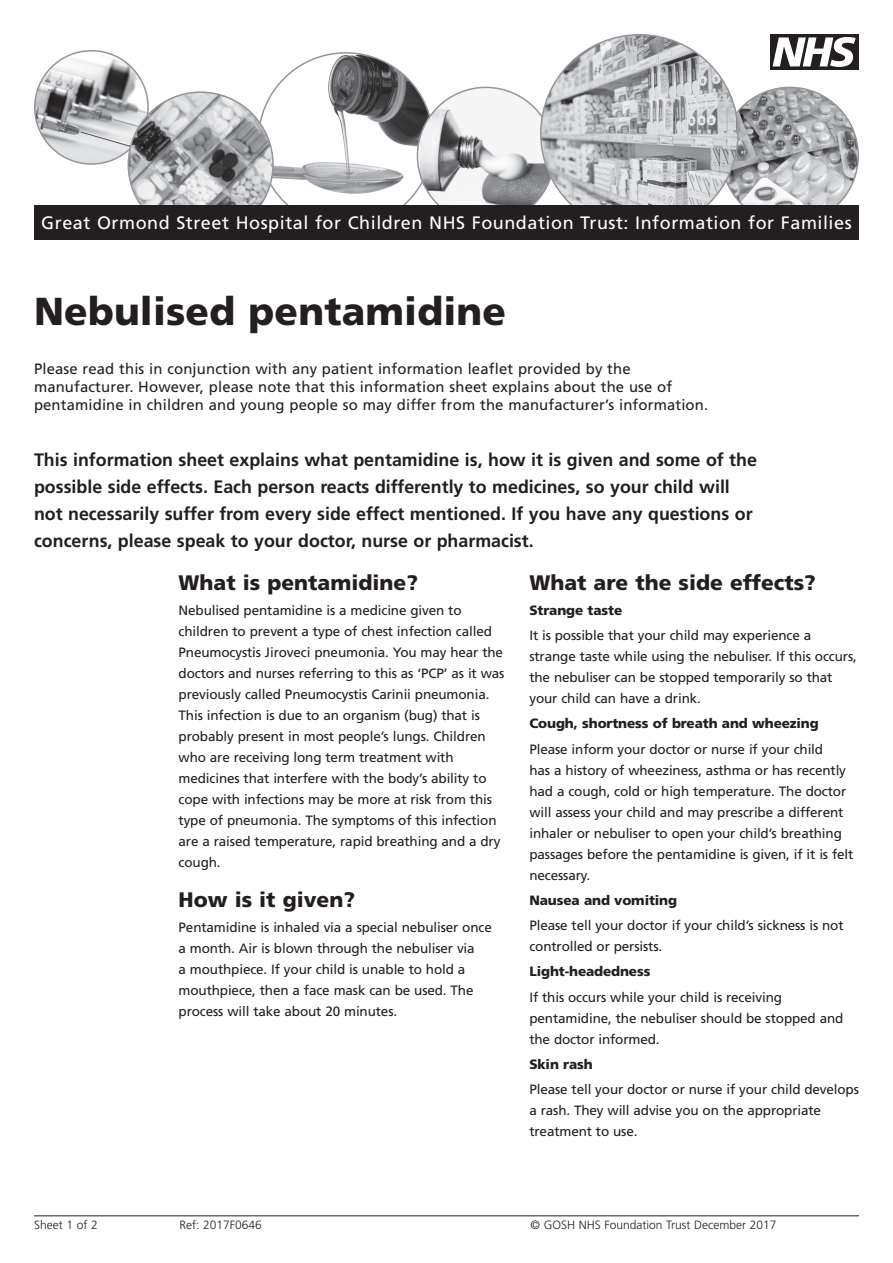
<style>
.page{position:relative;width:893px;height:1263px;background:#fff}
.page>*{position:absolute;margin:0;border:0;box-sizing:border-box;transform-origin:0 0}
.t1{font:900 39px "Frutiger";letter-spacing:.005em;color:#231f20}
.t2{font:900 21px "Frutiger";color:#231f20}
.t3{font:700 18px/27px "Frutiger";color:#231f20}
.t4{font:18px "Frutiger";letter-spacing:.03em;color:#fff}
.t5{font:15px/18px "Frutiger";letter-spacing:.01em;color:#231f20}
.t6{font:13.5px/21px "Frutiger";letter-spacing:-.01em;color:#231f20}
.t7{font:900 13.5px "Frutiger";letter-spacing:-.01em;color:#231f20}
.t8{font:300 12px "Frutiger";color:#231f20}
</style>
<div class="page">
<hr style="left:34px;top:1215px;width:825px;height:1px;background:#231f20">
<img style="left:35px;top:51px;width:113px;height:113px;border-radius:57px">
<img style="left:272px;top:53px;width:148px;height:152px">
<img style="left:420px;top:87px;width:134px;height:118px">
<img style="left:721px;top:87px;width:137px;height:137px;border-radius:68px">
<img style="left:541px;top:35px;width:197px;height:197px;border-radius:99px">
<img style="left:128px;top:92px;width:145px;height:113px">
<div style="left:770px;top:34px;width:89px;height:36px;background:#231f20"></div>
<svg style="left:773px;top:37px;width:83px;height:30px"></svg>
<div style="left:34px;top:205px;width:825px;height:34px;background:#231f20"></div>
<h3 class="t4" style="left:41px;top:212px;width:812px">Great Ormond Street Hospital for Children NHS Foundation Trust: Information for Families</h3>
<h1 class="t1" style="left:34px;top:288px;width:473px">Nebulised pentamidine</h1>
<p class="t5" style="left:34px;top:360px;width:676px">Please read this in conjunction with any patient information leaflet provided by the manufacturer. However, please note that this information sheet explains about the use of pentamidine in children and young people so may differ from the manufacturer’s information.</p>
<p class="t3" style="left:34px;top:446px;width:724px">This information sheet explains what pentamidine is, how it is given and some of the possible side effects. Each person reacts differently to medicines, so your child will not necessarily suffer from every side effect mentioned. If you have any questions or concerns, please speak to your doctor, nurse or pharmacist.</p>
<h2 class="t2" style="left:179px;top:569px;width:241px">What is pentamidine?</h2>
<p class="t6" style="left:179px;top:599px;width:327px">Nebulised pentamidine is a medicine given to children to prevent a type of chest infection called Pneumocystis Jiroveci pneumonia. You may hear the doctors and nurses referring to this as ‘PCP’ as it was previously called Pneumocystis Carinii pneumonia.<br>This infection is due to an organism (bug) that is probably present in most people’s lungs. Children who are receiving long term treatment with medicines that interfere with the body’s ability to cope with infections may be more at risk from this type of pneumonia. The symptoms of this infection are a raised temperature, rapid breathing and a dry cough.</p>
<h2 class="t2" style="left:179px;top:886px;width:178px">How is it given?</h2>
<p class="t6" style="left:179px;top:916px;width:315px">Pentamidine is inhaled via a special nebuliser once a month. Air is blown through the nebuliser via<br>a mouthpiece. If your child is unable to hold a mouthpiece, then a face mask can be used. The process will take about 20 minutes.</p>
<h2 class="t2" style="left:529px;top:569px;width:288px">What are the side effects?</h2>
<p class="t7" style="left:529px;top:602px;width:94px">Strange taste</p>
<p class="t6" style="left:529px;top:625px;width:329px">It is possible that your child may experience a strange taste while using the nebuliser. If this occurs, the nebuliser can be stopped temporarily so that your child can have a drink.</p>
<p class="t7" style="left:529px;top:715px;width:291px">Cough, shortness of breath and wheezing</p>
<p class="t6" style="left:529px;top:738px;width:325px">Please inform your doctor or nurse if your child<br>has a history of wheeziness, asthma or has recently had a cough, cold or high temperature. The doctor will assess your child and may prescribe a different inhaler or nebuliser to open your child’s breathing passages before the pentamidine is given, if it is felt necessary.</p>
<p class="t7" style="left:529px;top:892px;width:149px">Nausea and vomiting</p>
<p class="t6" style="left:529px;top:915px;width:316px">Please tell your doctor if your child’s sickness is not controlled or persists.</p>
<p class="t7" style="left:529px;top:963px;width:123px">Light-headedness</p>
<p class="t6" style="left:529px;top:986px;width:315px">If this occurs while your child is receiving pentamidine, the nebuliser should be stopped and the doctor informed.</p>
<p class="t7" style="left:529px;top:1056px;width:65px">Skin rash</p>
<p class="t6" style="left:529px;top:1079px;width:331px">Please tell your doctor or nurse if your child develops a rash. They will advise you on the appropriate treatment to use.</p>
<p class="t8" style="left:34px;top:1218px;width:65px">Sheet 1 of 2</p>
<p class="t8" style="left:180px;top:1218px;width:84px">Ref: 2017F0646</p>
<p class="t8" style="left:531px;top:1218px;width:247px">© GOSH NHS Foundation Trust December 2017</p>
</div>
